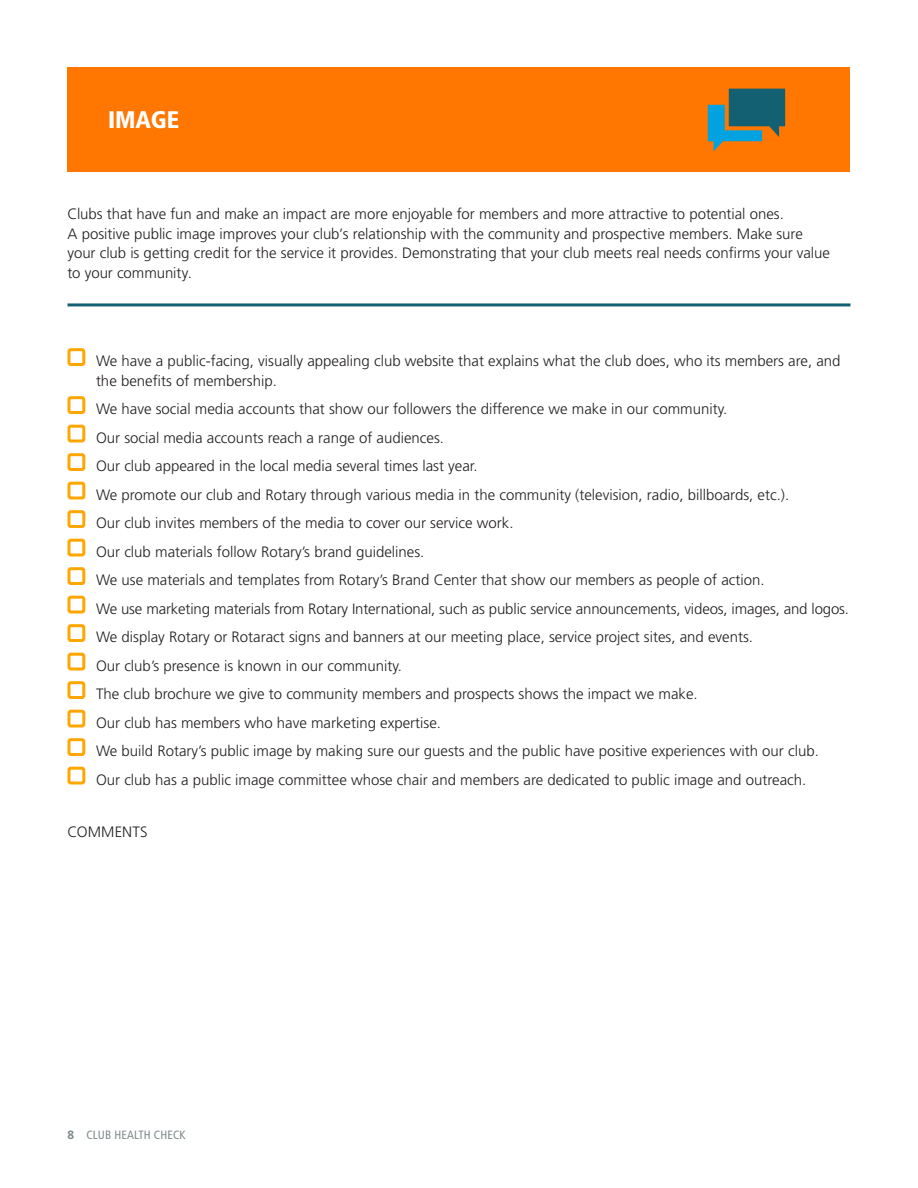
<style>
.page{position:relative;width:918px;height:1188px;background:#fff}
.page>*{position:absolute;margin:0;border:0;box-sizing:border-box;transform-origin:0 0}
.Head{font:900 condensed 24px "Frutiger LT Std";color:#fff}
.Checklist_Box{font:300 15px/19.5px "Frutiger LT Std";color:#231f20}
.Body{font:300 15px/19.5px "Frutiger LT Std";color:#231f20}
.t1{font:condensed 12px "Frutiger LT Std";letter-spacing:.01em;color:#808a8d}
.s1{font-weight:700;font-stretch:normal}
</style>
<div class="page">
<div style="left:68px;top:68px;width:782px;height:104px;background:#ff7600"></div>
<hr style="left:68px;top:303px;width:782px;height:3px;background:#136072">
<div style="left:67px;top:348px;width:18px;height:18px;border:3px solid #ffa700;border-radius:2px"></div>
<div style="left:67px;top:396px;width:18px;height:18px;border:3px solid #ffa700;border-radius:2px"></div>
<div style="left:67px;top:425px;width:18px;height:17px;border:3px solid #ffa700;border-radius:2px"></div>
<div style="left:67px;top:453px;width:18px;height:18px;border:3px solid #ffa700;border-radius:2px"></div>
<div style="left:67px;top:482px;width:18px;height:18px;border:3px solid #ffa700;border-radius:2px"></div>
<div style="left:67px;top:510px;width:18px;height:18px;border:3px solid #ffa700;border-radius:2px"></div>
<div style="left:67px;top:539px;width:18px;height:17px;border:3px solid #ffa700;border-radius:2px"></div>
<div style="left:67px;top:567px;width:18px;height:18px;border:3px solid #ffa700;border-radius:2px"></div>
<div style="left:67px;top:596px;width:18px;height:18px;border:3px solid #ffa700;border-radius:2px"></div>
<div style="left:67px;top:624px;width:18px;height:18px;border:3px solid #ffa700;border-radius:2px"></div>
<div style="left:67px;top:653px;width:18px;height:17px;border:3px solid #ffa700;border-radius:2px"></div>
<div style="left:67px;top:681px;width:18px;height:18px;border:3px solid #ffa700;border-radius:2px"></div>
<div style="left:67px;top:710px;width:18px;height:18px;border:3px solid #ffa700;border-radius:2px"></div>
<div style="left:67px;top:738px;width:18px;height:18px;border:3px solid #ffa700;border-radius:2px"></div>
<div style="left:67px;top:767px;width:18px;height:17px;border:3px solid #ffa700;border-radius:2px"></div>
<svg style="left:708px;top:89px;width:77px;height:63px"></svg>
<p class="Head" style="left:108px;top:105px;width:73px">IMAGE</p>
<p class="Body" style="left:68px;top:205px;width:764px">Clubs that have fun and make an impact are more enjoyable for members and more attractive to potential ones.<br>A positive public image improves your club’s relationship with the community and prospective members. Make sure your club is getting credit for the service it provides. Demonstrating that your club meets real needs confirms your value to your community.</p>
<p class="Checklist_Box" style="left:96px;top:351px;width:746px">We have a public-facing, visually appealing club website that explains what the club does, who its members are, and the benefits of membership.</p>
<p class="Checklist_Box" style="left:96px;top:399px;width:633px">We have social media accounts that show our followers the difference we make in our community.</p>
<p class="Checklist_Box" style="left:96px;top:428px;width:350px">Our social media accounts reach a range of audiences.</p>
<p class="Checklist_Box" style="left:96px;top:456px;width:383px">Our club appeared in the local media several times last year.</p>
<p class="Checklist_Box" style="left:96px;top:485px;width:695px">We promote our club and Rotary through various media in the community (television, radio, billboards, etc.).</p>
<p class="Checklist_Box" style="left:96px;top:513px;width:419px">Our club invites members of the media to cover our service work.</p>
<p class="Checklist_Box" style="left:96px;top:542px;width:330px">Our club materials follow Rotary’s brand guidelines.</p>
<p class="Checklist_Box" style="left:96px;top:570px;width:670px">We use materials and templates from Rotary’s Brand Center that show our members as people of action.</p>
<p class="Checklist_Box" style="left:96px;top:599px;width:755px">We use marketing materials from Rotary International, such as public service announcements, videos, images, and logos.</p>
<p class="Checklist_Box" style="left:96px;top:627px;width:659px">We display Rotary or Rotaract signs and banners at our meeting place, service project sites, and events.</p>
<p class="Checklist_Box" style="left:96px;top:656px;width:307px">Our club’s presence is known in our community.</p>
<p class="Checklist_Box" style="left:96px;top:684px;width:603px">The club brochure we give to community members and prospects shows the impact we make.</p>
<p class="Checklist_Box" style="left:96px;top:713px;width:347px">Our club has members who have marketing expertise.</p>
<p class="Checklist_Box" style="left:96px;top:741px;width:724px">We build Rotary’s public image by making sure our guests and the public have positive experiences with our club.</p>
<p class="Checklist_Box" style="left:96px;top:770px;width:712px">Our club has a public image committee whose chair and members are dedicated to public image and outreach.</p>
<p class="Body" style="left:68px;top:822px;width:82px">COMMENTS</p>
<p class="t1" style="left:68px;top:1128px;width:120px"><span class="s1">8</span> CLUB HEALTH CHECK</p>
</div>
